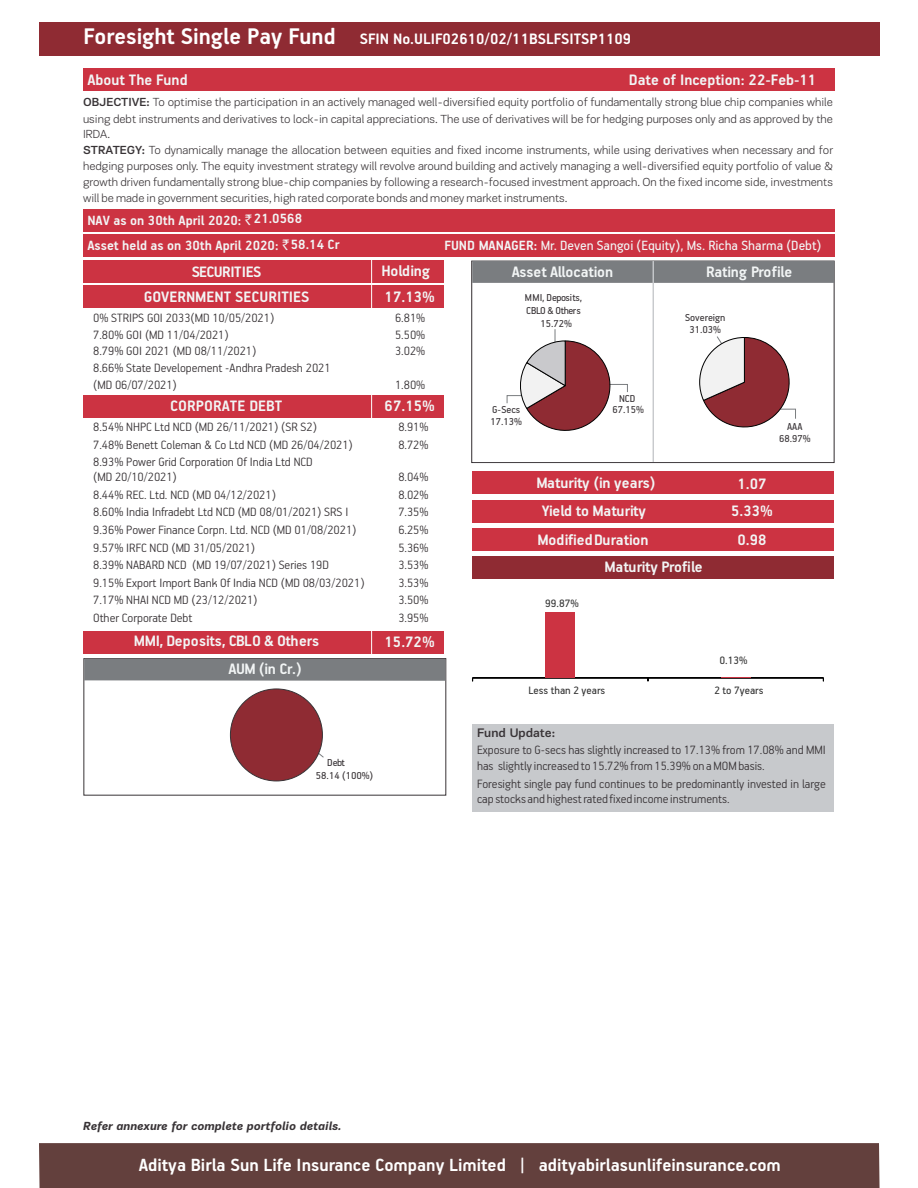
<style>
.page{position:relative;width:918px;height:1188px;background:#fff}
.page>*{position:absolute;margin:0;border:0;box-sizing:border-box;transform-origin:0 0}
.t1{font:700 19.8px "PF Handbook Pro";color:#fff}
.t2{font:700 16.95px "PF Handbook Pro";color:#f2f5f5}
.t3{font:700 16.95px "PF Handbook Pro";letter-spacing:-.02em;color:#f2f5f5}
.t4{font:700 16.95px "PF Handbook Pro";color:#fff}
.t5{font:700 16.95px "PF Handbook Pro";letter-spacing:-.03em;color:#f2f5f5}
.t6{font:700 15px/24.9px "PF Handbook Pro";color:#f2f5f5}
.t7{font:15px "PF Handbook Pro";color:#f2f5f5}
.t8{font:300 13.5px/15.3px "PF Handbook Pro";color:#383336}
.t9{font:500 12.75px "PF Encore Sans Pro";color:#383336}
.t10{font:300 12px/15.9px "PF Encore Sans Pro";color:#383336}
.t11{font:italic 700 12px "PF Encore Sans Pro";color:#383336}
.t12{font:12px "PF Handbook Pro";color:#333}
.t13{font:11.25px/12.8px "PF Handbook Pro";color:#383336;text-align:center}
.t14{font:11.25px/12.8px "PF Handbook Pro";letter-spacing:-.03em;color:#383336}
.s1{font-size:25.35px}
.s2{font-weight:500}
.s3{font-family:"Rupee";font-weight:400}
.s4{font-weight:700}
</style>
<div class="page">
<div style="left:39px;top:22px;width:841px;height:33px;background:#8f2b33"></div>
<div style="left:83px;top:286px;width:361px;height:22px;background:#cc3342"></div>
<div style="left:83px;top:395px;width:361px;height:22px;background:#cc3342"></div>
<div style="left:83px;top:260px;width:361px;height:22px;background:#cc3342"></div>
<div style="left:83px;top:68px;width:751px;height:23px;background:#cc3342"></div>
<div style="left:83px;top:210px;width:751px;height:22px;background:#cc3342"></div>
<div style="left:83px;top:235px;width:751px;height:22px;background:#cc3342"></div>
<div style="left:39px;top:1143px;width:841px;height:45px;background:#63403d"></div>
<div style="left:472px;top:261px;width:362px;height:22px;background:#7a7d80"></div>
<hr style="left:653px;top:261px;width:1px;height:201px;background:#c7c9cc">
<div style="left:472px;top:724px;width:362px;height:88px;background:#c7c9cc"></div>
<div style="left:472px;top:472px;width:362px;height:22px;background:#cc3342"></div>
<div style="left:472px;top:500px;width:362px;height:22px;background:#cc3342"></div>
<div style="left:472px;top:529px;width:362px;height:22px;background:#cc3342"></div>
<div style="left:472px;top:557px;width:362px;height:22px;background:#8f2b33"></div>
<svg style="left:472px;top:677px;width:352px;height:4px"></svg>
<div style="left:546px;top:613px;width:29px;height:65px;background:#cc3342"></div>
<div style="left:83px;top:631px;width:361px;height:22px;background:#cc3342"></div>
<div style="left:84px;top:658px;width:362px;height:138px;border:1px solid #383336"></div>
<div style="left:84px;top:659px;width:361px;height:22px;background:#7a7d80"></div>
<svg style="left:316px;top:750px;width:8px;height:9px"></svg>
<div style="left:230px;top:689px;width:93px;height:92px;background:#8f2b33;border:1px solid #383336;border-radius:50%"></div>
<svg style="left:506px;top:329px;width:122px;height:102px"></svg>
<svg style="left:699px;top:336px;width:97px;height:92px"></svg>
<hr style="left:371px;top:258px;width:1px;height:398px;background:#fff">
<p class="t4" style="left:84px;top:31px;width:549px"><span class="s1">Foresight Single Pay Fund</span> SFIN No.ULIF02610/02/11BSLFSITSP1109</p>
<p class="t2" style="left:87px;top:72px;width:102px">About The Fund</p>
<p class="t2" style="left:629px;top:72px;width:189px">Date of Inception: 22-Feb-11</p>
<p class="t10" style="left:83px;top:96px;width:751px"><span class="s2">OBJECTIVE:</span> To optimise the participation in an actively managed well-diversified equity portfolio of fundamentally strong blue chip companies while using debt instruments and derivatives to lock-in capital appreciations. The use of derivatives will be for hedging purposes only and as approved by the IRDA.<br><span class="s2">STRATEGY:</span> To dynamically manage the allocation between equities and fixed income instruments, while using derivatives when necessary and for hedging purposes only. The equity investment strategy will revolve around building and actively managing a well-diversified equity portfolio of value &amp; growth driven fundamentally strong blue-chip companies by following a research-focused investment approach. On the fixed income side, investments will be made in government securities, high rated corporate bonds and money market instruments.</p>
<p class="t6" style="left:87px;top:209px;width:254px">NAV as on 30th April 2020: <span class="s3">`</span>21.0568<br>Asset held as on 30th April 2020: <span class="s3">`</span> 58.14 Cr</p>
<p class="t5" style="left:192px;top:264px;width:71px">SECURITIES</p>
<p class="t2" style="left:382px;top:263px;width:50px">Holding</p>
<p class="t2" style="left:144px;top:289px;width:167px">GOVERNMENT SECURITIES</p>
<p class="t2" style="left:385px;top:289px;width:52px">17.13%</p>
<p class="t8" style="left:93px;top:311px;width:183px">0% STRIPS GOI 2033(MD 10/05/2021)</p>
<p class="t8" style="left:395px;top:311px;width:32px">6.81%</p>
<p class="t8" style="left:93px;top:328px;width:137px">7.80% GOI (MD 11/04/2021)</p>
<p class="t8" style="left:395px;top:328px;width:32px">5.50%</p>
<p class="t8" style="left:93px;top:344px;width:165px">8.79% GOI 2021 (MD 08/11/2021)</p>
<p class="t8" style="left:395px;top:344px;width:32px">3.02%</p>
<p class="t8" style="left:93px;top:360px;width:239px;line-height:16.8px">8.66% State Developement -Andhra Pradesh 2021 (MD 06/07/2021)</p>
<p class="t8" style="left:395px;top:378px;width:32px">1.80%</p>
<p class="t2" style="left:170px;top:399px;width:114px">CORPORATE DEBT</p>
<p class="t2" style="left:385px;top:399px;width:52px">67.15%</p>
<p class="t8" style="left:93px;top:420px;width:225px">8.54% NHPC Ltd NCD (MD 26/11/2021) (SR S2)</p>
<p class="t8" style="left:398px;top:420px;width:32px">8.91%</p>
<p class="t8" style="left:93px;top:438px;width:261px">7.48% Benett Coleman &amp; Co Ltd NCD (MD 26/04/2021)</p>
<p class="t8" style="left:398px;top:438px;width:32px">8.72%</p>
<p class="t8" style="left:93px;top:455px;width:221px">8.93% Power Grid Corporation Of India Ltd NCD (MD 20/10/2021)</p>
<p class="t8" style="left:398px;top:470px;width:32px">8.04%</p>
<p class="t8" style="left:93px;top:488px;width:184px">8.44% REC. Ltd. NCD (MD 04/12/2021)</p>
<p class="t8" style="left:398px;top:488px;width:32px">8.02%</p>
<p class="t8" style="left:93px;top:505px;width:257px">8.60% India Infradebt Ltd NCD (MD 08/01/2021) SRS I</p>
<p class="t8" style="left:398px;top:505px;width:32px">7.35%</p>
<p class="t8" style="left:93px;top:523px;width:265px">9.36% Power Finance Corpn. Ltd. NCD (MD 01/08/2021)</p>
<p class="t8" style="left:398px;top:523px;width:32px">6.25%</p>
<p class="t8" style="left:93px;top:541px;width:163px">9.57% IRFC NCD (MD 31/05/2021)</p>
<p class="t8" style="left:398px;top:541px;width:32px">5.36%</p>
<p class="t8" style="left:93px;top:558px;width:237px">8.39% NABARD NCD (MD 19/07/2021) Series 19D</p>
<p class="t8" style="left:398px;top:558px;width:32px">3.53%</p>
<p class="t8" style="left:93px;top:576px;width:273px">9.15% Export Import Bank Of India NCD (MD 08/03/2021)</p>
<p class="t8" style="left:398px;top:576px;width:32px">3.53%</p>
<p class="t8" style="left:93px;top:593px;width:166px">7.17% NHAI NCD MD (23/12/2021)</p>
<p class="t8" style="left:398px;top:593px;width:32px">3.50%</p>
<p class="t8" style="left:93px;top:611px;width:101px">Other Corporate Debt</p>
<p class="t8" style="left:398px;top:611px;width:32px">3.95%</p>
<p class="t3" style="left:134px;top:633px;width:187px">MMI, Deposits, CBLO &amp; Others</p>
<p class="t2" style="left:385px;top:634px;width:52px">15.72%</p>
<p class="t2" style="left:229px;top:662px;width:75px">AUM (in Cr.)</p>
<p class="t7" style="left:444px;top:238px;width:378px"><span class="s4">FUND MANAGER:</span> Mr. Deven Sangoi (Equity), Ms. Richa Sharma (Debt)</p>
<p class="t2" style="left:512px;top:265px;width:103px">Asset Allocation</p>
<p class="t3" style="left:706px;top:265px;width:87px">Rating Profile</p>
<p class="t14" style="left:525px;top:292px;width:59px">MMI, Deposits,<br>CBLO &amp; Others</p>
<p class="t13" style="left:540px;top:318px;width:33px">15.72%</p>
<p class="t13" style="left:619px;top:392px;width:18px">NCD</p>
<p class="t13" style="left:492px;top:404px;width:30px">G-Secs</p>
<p class="t13" style="left:612px;top:404px;width:33px">67.15%</p>
<p class="t13" style="left:491px;top:415px;width:33px">17.13%</p>
<p class="t13" style="left:685px;top:311px;width:42px">Sovereign<br>31.03%</p>
<p class="t13" style="left:779px;top:421px;width:33px">AAA<br>68.97%</p>
<p class="t2" style="left:536px;top:475px;width:121px">Maturity (in years)</p>
<p class="t2" style="left:738px;top:476px;width:31px">1.07</p>
<p class="t3" style="left:542px;top:503px;width:106px">Yield to Maturity</p>
<p class="t2" style="left:731px;top:503px;width:43px">5.33%</p>
<p class="t2" style="left:538px;top:532px;width:113px">ModifiedDuration</p>
<p class="t2" style="left:738px;top:532px;width:31px">0.98</p>
<p class="t3" style="left:604px;top:559px;width:100px">Maturity Profile</p>
<p class="t12" style="left:545px;top:598px;width:35px">99.87%</p>
<p class="t12" style="left:720px;top:655px;width:30px">0.13%</p>
<p class="t12" style="left:528px;top:685px;width:78px">Less than 2 years</p>
<p class="t12" style="left:714px;top:685px;width:51px">2 to 7years</p>
<p class="t13" style="left:316px;top:757px;width:59px;text-align:left;text-indent:11px">Debt<br>58.14 (100%)</p>
<p class="t9" style="left:477px;top:728px;width:80px">Fund Update:</p>
<p class="t8" style="left:477px;top:743px;width:350px">Exposure to G-secs has slightly increased to 17.13% from 17.08% and MMI has slightly increased to 15.72% from 15.39%on a MOM basis.</p>
<p class="t8" style="left:477px;top:777px;width:350px">Foresight single pay fund continues to be predominantly invested in large cap stocks and highest rated fixed income instruments.</p>
<p class="t11" style="left:83px;top:1121px;width:260px">Refer annexure for complete portfolio details.</p>
<h1 class="t1" style="left:139px;top:1156px;width:644px">Aditya Birla Sun Life Insurance Company Limited | adityabirlasunlifeinsurance.com</h1>
</div>
